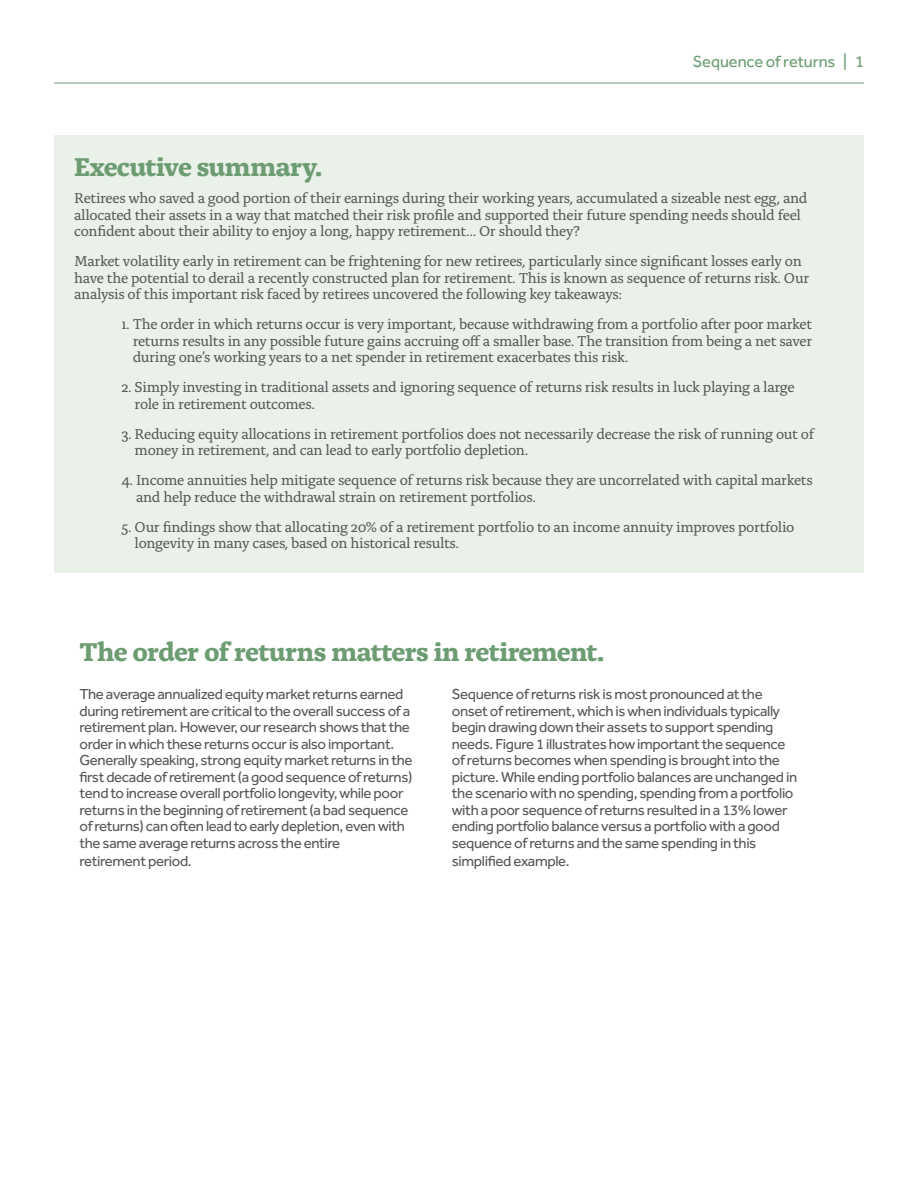
<style>
.page{position:relative;width:918px;height:1188px;background:#fff}
.page>*{position:absolute;margin:0;border:0;box-sizing:border-box;transform-origin:0 0}
.t1{font:700 27px "Alda Pro";letter-spacing:-.02em;color:#6c9c72}
.t2{font:16.5px "Effra Pro";letter-spacing:-.005em;color:#6c9c72}
.t3{font:15px/16.5px "Alda OT";letter-spacing:-.025em;color:#57585a}
.t4{font:15px/16.5px "Effra";letter-spacing:-.025em;color:#57585a}
</style>
<div class="page">
<div style="left:54px;top:135px;width:810px;height:438px;background:#eaf1e9"></div>
<hr style="left:54px;top:83px;width:810px;height:1px;background:#6c9c72">
<h1 class="t1" style="left:74px;top:146px;width:250px">Executive summary.</h1>
<p class="t2" style="left:693px;top:52px;width:173px">Sequence of returns | 1</p>
<p class="t3" style="left:74px;top:191px;width:735px">Retirees who saved a good portion of their earnings during their working years, accumulated a sizeable nest egg, and allocated their assets in a way that matched their risk profile and supported their future spending needs should feel confident about their ability to enjoy a long, happy retirement… Or should they?</p>
<p class="t3" style="left:74px;top:254px;width:737px">Market volatility early in retirement can be frightening for new retirees, particularly since significant losses early on have the potential to derail a recently constructed plan for retirement. This is known as sequence of returns risk. Our analysis of this important risk faced by retirees uncovered the following key takeaways:</p>
<p class="t3" style="left:133px;top:317px;width:681px;text-align:justify;text-indent:-11px">1. The order in which returns occur is very important, because withdrawing from a portfolio after poor market returns results in any possible future gains accruing off a smaller base. The transition from being a net saver during one’s working years to a net spender in retirement exacerbates this risk.</p>
<p class="t3" style="left:135px;top:380px;width:662px;text-indent:-13px">2. Simply investing in traditional assets and ignoring sequence of returns risk results in luck playing a large role in retirement outcomes.</p>
<p class="t3" style="left:135px;top:427px;width:681px;text-indent:-13px">3. Reducing equity allocations in retirement portfolios does not necessarily decrease the risk of running out of money in retirement, and can lead to early portfolio depletion.</p>
<p class="t3" style="left:136px;top:473px;width:678px;text-indent:-15px">4. Income annuities help mitigate sequence of returns risk because they are uncorrelated with capital markets and help reduce the withdrawal strain on retirement portfolios.</p>
<p class="t3" style="left:135px;top:520px;width:661px;text-indent:-13px">5. Our findings show that allocating 20% of a retirement portfolio to an income annuity improves portfolio longevity in many cases, based on historical results.</p>
<h1 class="t1" style="left:80px;top:631px;width:526px">The order of returns matters in retirement.</h1>
<p class="t4" style="left:79px;top:686px;width:335px">The average annualized equity market returns earned during retirement are critical to the overall success of a retirement plan. However, our research shows that the order in which these returns occur is also important.<br>Generally speaking, strong equity market returns in the first decade of retirement (a good sequence of returns) tend to increase overall portfolio longevity, while poor returns in the beginning of retirement (a bad sequence of returns) can often lead to early depletion, even with the same average returns across the entire</p>
<p class="t4" style="left:80px;top:852px;width:114px">retirement period.</p>
<p class="t4" style="left:452px;top:686px;width:347px">Sequence of returns risk is most pronounced at the onset of retirement, which is when individuals typically begin drawing down their assets to support spending needs. Figure 1 illustrates how important the sequence of returns becomes when spending is brought into the picture. While ending portfolio balances are unchanged in the scenario with no spending, spending from a portfolio with a poor sequence of returns resulted in a 13% lower ending portfolio balance versus a portfolio with a good sequence of returns and the same spending in this</p>
<p class="t4" style="left:452px;top:852px;width:119px">simplified example.</p>
</div>
